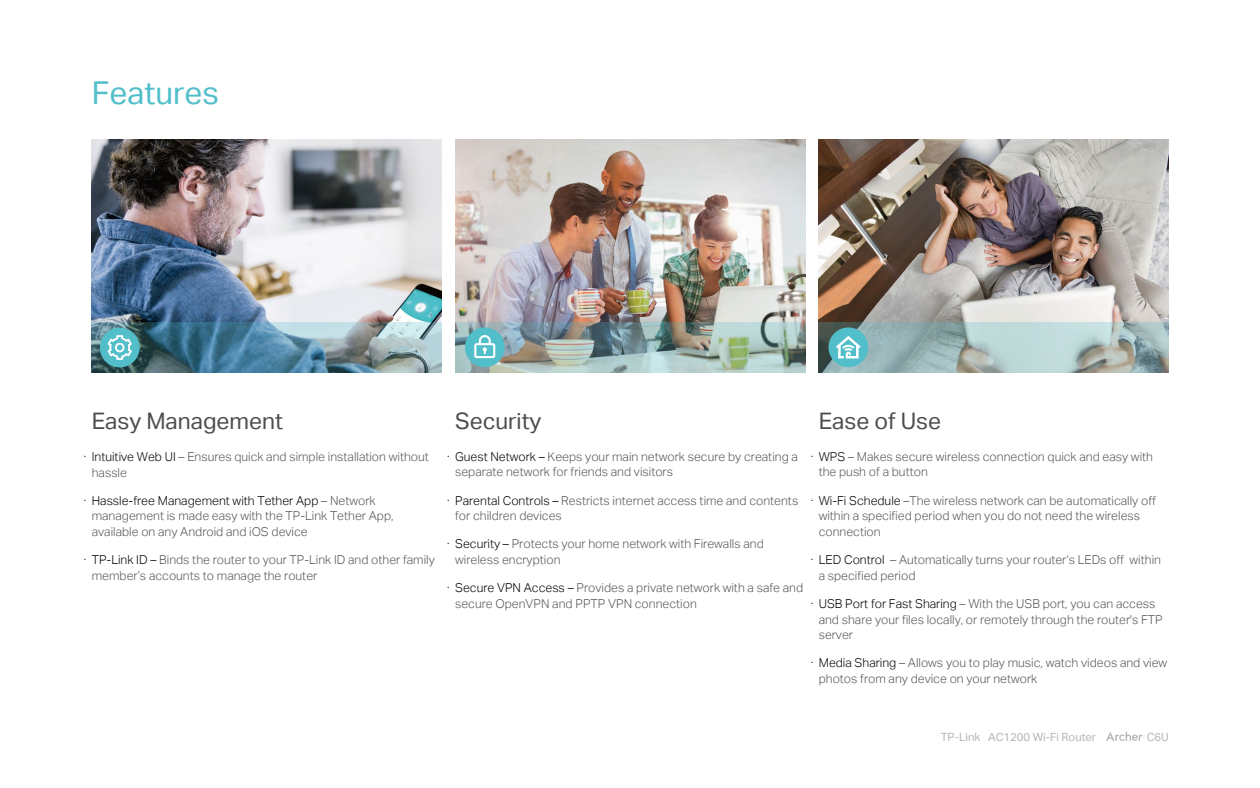
<style>
.page{position:relative;width:1260px;height:788px;background:#fff}
.page>*{position:absolute;margin:0;border:0;box-sizing:border-box;transform-origin:0 0}
.t1{font:31.5px "TP Link Aktiv Regular";color:#51beca}
.t2{font:22.75px "TP Link Aktiv Regular";color:#4d4d4d}
.t3{font:12.25px/15.8px "TP Link Aktiv Light";color:#585757}
.t4{font:11.2px "TP Link Aktiv Regular";color:#b5b5b5}
.s1{color:#060001}
.s2{font-size:11.38px}
</style>
<div class="page">
<img style="left:92px;top:139px;width:350px;height:183px">
<img style="left:92px;top:322px;width:350px;height:50px">
<div style="left:100px;top:327px;width:40px;height:40px;background:#51beca;border-radius:50%"></div>
<svg style="left:108px;top:335px;width:24px;height:25px"></svg>
<img style="left:455px;top:139px;width:350px;height:183px">
<img style="left:455px;top:322px;width:350px;height:50px">
<div style="left:465px;top:327px;width:40px;height:40px;background:#51beca;border-radius:50%"></div>
<svg style="left:474px;top:335px;width:21px;height:23px"></svg>
<img style="left:819px;top:139px;width:350px;height:183px">
<svg style="left:819px;top:322px;width:350px;height:50px;background:#a1b7b6"></svg>
<div style="left:829px;top:327px;width:39px;height:40px;background:#51beca;border-radius:50%"></div>
<svg style="left:836px;top:336px;width:25px;height:22px"></svg>
<svg style="left:1106px;top:731px;width:36px;height:9px"></svg>
<h1 class="t1" style="left:92px;top:75px;width:129px">Features</h1>
<h2 class="t2" style="left:92px;top:407px;width:193px">Easy Management</h2>
<h2 class="t2" style="left:455px;top:407px;width:88px">Security</h2>
<p class="t3" style="left:92px;top:448px;width:339px;text-indent:-8px"><span class="s1">· Intuitive Web UI</span> – Ensures quick and simple installation without hassle</p>
<p class="t3" style="left:92px;top:492px;width:303px;text-indent:-8px"><span class="s1">· Hassle-free Management with Tether App</span> – Network management is made easy with the TP-Link Tether App, available on any Android and iOS device</p>
<p class="t3" style="left:92px;top:552px;width:345px;text-indent:-8px"><span class="s1">· TP-Link ID –</span> Binds the router to your TP-Link ID and other family member’s accounts to manage the router</p>
<p class="t3" style="left:455px;top:448px;width:344px;text-indent:-8px"><span class="s1">· Guest Network –</span> Keeps your main network secure by creating a separate network for friends and visitors</p>
<p class="t3" style="left:455px;top:492px;width:345px;text-indent:-8px"><span class="s1">· Parental Controls –</span> Restricts internet access time and contents for children devices</p>
<p class="t3" style="left:455px;top:536px;width:310px;text-indent:-8px"><span class="s1">· Security –</span> Protects your home network with Firewalls and wireless encryption</p>
<p class="t3" style="left:455px;top:580px;width:350px;text-indent:-8px"><span class="s1">· Secure VPN Access –</span> Provides a private network with a safe and secure OpenVPN and PPTP VPN connection</p>
<h2 class="t2" style="left:819px;top:407px;width:124px">Ease of Use</h2>
<p class="t3" style="left:819px;top:448px;width:336px;text-indent:-8px"><span class="s1">· WPS</span> – Makes secure wireless connection quick and easy with the push of a button</p>
<p class="t3" style="left:819px;top:492px;width:339px;text-indent:-8px"><span class="s1">· Wi-Fi Schedule</span> –The wireless network can be automatically off within a specified period when you do not need the wireless connection</p>
<p class="t3" style="left:819px;top:552px;width:344px;text-indent:-8px"><span class="s1">· LED Control</span> – Automatically turns your router‘s LEDs off within a specified period</p>
<p class="t3" style="left:819px;top:595px;width:345px;text-indent:-8px"><span class="s1">· USB Port for Fast Sharing</span> – With the USB port, you can access and share your files locally, or remotely through the router's FTP server</p>
<p class="t3" style="left:819px;top:655px;width:350px;text-indent:-8px"><span class="s1">· Media Sharing</span> – Allows you to play music, watch videos and view photos from any device on your network</p>
<p class="t4" style="left:941px;top:730px;width:157px"><span class="s2">TP-Link</span> AC1200 Wi-Fi Router</p>
<p class="t4" style="left:1147px;top:730px;width:24px">C6U</p>
</div>
